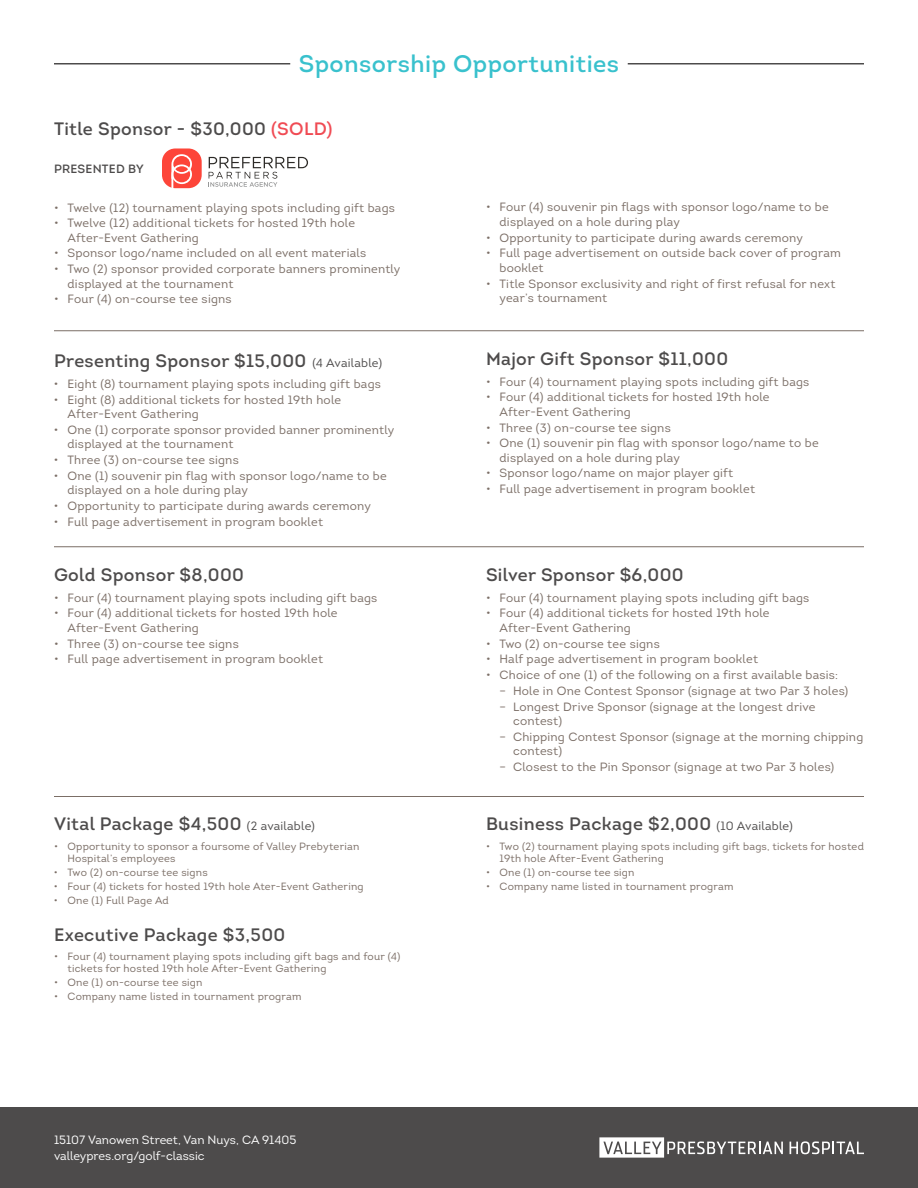
<style>
.page{position:relative;width:918px;height:1188px;background:#fff}
.page>*{position:absolute;margin:0;border:0;box-sizing:border-box;transform-origin:0 0}
.t1{font:600 24px "Intro";letter-spacing:.02em;color:#39c1cd}
.t2{font:600 18px "Intro";letter-spacing:.02em;color:#4d4b4b}
.t3{font:12px/14.4px "Intro";letter-spacing:.02em;color:#7b6e66}
.t4{font:12px/16.5px "Intro";color:#fff}
.t5{font:600 12px "Intro";letter-spacing:.02em;color:#4d4b4b}
.t6{font:10.5px/12.6px "Intro";letter-spacing:.02em;color:#7b6e66}
.s1{color:#f04b54}
.s2{font-weight:400;font-size:12px}
</style>
<div class="page">
<div style="left:162px;top:148px;width:40px;height:40px;background:#fd4539;border-radius:13px"></div>
<svg style="left:171px;top:154px;width:21px;height:35px"></svg>
<svg style="left:208px;top:157px;width:100px;height:30px"></svg>
<hr style="left:54px;top:63px;width:236px;height:1px;background:#4d4b4b">
<hr style="left:628px;top:63px;width:236px;height:1px;background:#4d4b4b">
<hr style="left:54px;top:330px;width:810px;height:1px;background:#7b6e66">
<hr style="left:54px;top:546px;width:810px;height:1px;background:#7b6e66">
<hr style="left:54px;top:796px;width:810px;height:1px;background:#7b6e66">
<div style="left:0;top:1107px;width:918px;height:81px;background:#4d4b4b"></div>
<svg style="left:599px;top:1137px;width:184px;height:21px"></svg>
<svg style="left:790px;top:1141px;width:74px;height:13px"></svg>
<h1 class="t1" style="left:299px;top:49px;width:322px">Sponsorship Opportunities</h1>
<h2 class="t2" style="left:54px;top:117px;width:280px">Title Sponsor - $30,000 <span class="s1">(SOLD)</span></h2>
<p class="t5" style="left:54px;top:162px;width:91px">PRESENTED BY</p>
<p class="t3" style="left:54px;top:200px;width:342px">• Twelve (12) tournament playing spots including gift bags</p>
<p class="t3" style="left:68px;top:216px;width:289px;text-indent:-14px">• Twelve (12) additional tickets for hosted 19th hole<br>After-Event Gathering</p>
<p class="t3" style="left:54px;top:246px;width:314px">• Sponsor logo/name included on all event materials</p>
<p class="t3" style="left:68px;top:262px;width:335px;text-indent:-14px">• Two (2) sponsor provided corporate banners prominently displayed at the tournament</p>
<p class="t3" style="left:54px;top:292px;width:179px">• Four (4) on-course tee signs</p>
<h2 class="t2" style="left:54px;top:349px;width:330px">Presenting Sponsor $15,000 <span class="s2">(4 Available)</span></h2>
<p class="t3" style="left:54px;top:376px;width:328px">• Eight (8) tournament playing spots including gift bags</p>
<p class="t3" style="left:67px;top:392px;width:275px;text-indent:-14px">• Eight (8) additional tickets for hosted 19th hole<br>After-Event Gathering</p>
<p class="t3" style="left:67px;top:422px;width:328px;text-indent:-14px">• One (1) corporate sponsor provided banner prominently displayed at the tournament</p>
<p class="t3" style="left:54px;top:452px;width:186px">• Three (3) on-course tee signs</p>
<p class="t3" style="left:67px;top:468px;width:321px;text-indent:-14px">• One (1) souvenir pin flag with sponsor logo/name to be displayed on a hole during play</p>
<p class="t3" style="left:54px;top:498px;width:318px">• Opportunity to participate during awards ceremony</p>
<p class="t3" style="left:54px;top:514px;width:271px">• Full page advertisement in program booklet</p>
<h2 class="t2" style="left:54px;top:563px;width:192px">Gold Sponsor $8,000</h2>
<p class="t3" style="left:54px;top:590px;width:325px">• Four (4) tournament playing spots including gift bags</p>
<p class="t3" style="left:68px;top:606px;width:272px;text-indent:-14px">• Four (4) additional tickets for hosted 19th hole<br>After-Event Gathering</p>
<p class="t3" style="left:54px;top:636px;width:186px">• Three (3) on-course tee signs</p>
<p class="t3" style="left:54px;top:652px;width:271px">• Full page advertisement in program booklet</p>
<h2 class="t2" style="left:54px;top:813px;width:262px">Vital Package $4,500 <span class="s2">(2 available)</span></h2>
<p class="t6" style="left:68px;top:840px;width:293px;text-indent:-14px">• Opportunity to sponsor a foursome of Valley Prebyterian<br>Hospital’s employees</p>
<p class="t6" style="left:54px;top:866px;width:155px">• Two (2) on-course tee signs</p>
<p class="t6" style="left:54px;top:880px;width:311px">• Four (4) tickets for hosted 19th hole Ater-Event Gathering</p>
<p class="t6" style="left:54px;top:894px;width:116px">• One (1) Full Page Ad</p>
<h2 class="t2" style="left:54px;top:923px;width:233px">Executive Package $3,500</h2>
<p class="t6" style="left:68px;top:950px;width:334px;text-indent:-14px">• Four (4) tournament playing spots including gift bags and four (4) tickets for hosted 19th hole After-Event Gathering</p>
<p class="t6" style="left:54px;top:976px;width:150px">• One (1) on-course tee sign</p>
<p class="t6" style="left:54px;top:990px;width:249px">• Company name listed in tournament program</p>
<p class="t4" style="left:54px;top:1131px;width:244px">15107 Vanowen Street, Van Nuys, CA 91405 valleypres.org/golf-classic</p>
<p class="t3" style="left:500px;top:200px;width:331px;text-indent:-14px">• Four (4) souvenir pin flags with sponsor logo/name to be displayed on a hole during play</p>
<p class="t3" style="left:486px;top:230px;width:318px">• Opportunity to participate during awards ceremony</p>
<p class="t3" style="left:500px;top:246px;width:343px;text-indent:-14px">• Full page advertisement on outside back cover of program booklet</p>
<p class="t3" style="left:500px;top:276px;width:337px;text-indent:-14px">• Title Sponsor exclusivity and right of first refusal for next year’s tournament</p>
<h2 class="t2" style="left:486px;top:347px;width:244px">Major Gift Sponsor $11,000</h2>
<p class="t3" style="left:486px;top:374px;width:325px">• Four (4) tournament playing spots including gift bags</p>
<p class="t3" style="left:500px;top:390px;width:272px;text-indent:-14px">• Four (4) additional tickets for hosted 19th hole<br>After-Event Gathering</p>
<p class="t3" style="left:486px;top:420px;width:186px">• Three (3) on-course tee signs</p>
<p class="t3" style="left:500px;top:436px;width:321px;text-indent:-14px">• One (1) souvenir pin flag with sponsor logo/name to be displayed on a hole during play</p>
<p class="t3" style="left:486px;top:466px;width:249px">• Sponsor logo/name on major player gift</p>
<p class="t3" style="left:486px;top:482px;width:271px">• Full page advertisement in program booklet</p>
<h2 class="t2" style="left:486px;top:563px;width:199px">Silver Sponsor $6,000</h2>
<p class="t3" style="left:486px;top:590px;width:325px">• Four (4) tournament playing spots including gift bags</p>
<p class="t3" style="left:500px;top:606px;width:272px;text-indent:-14px">• Four (4) additional tickets for hosted 19th hole<br>After-Event Gathering</p>
<p class="t3" style="left:486px;top:636px;width:175px">• Two (2) on-course tee signs</p>
<p class="t3" style="left:486px;top:652px;width:274px">• Half page advertisement in program booklet</p>
<p class="t3" style="left:486px;top:668px;width:354px">• Choice of one (1) of the following on a first available basis:</p>
<p class="t3" style="left:500px;top:683px;width:350px">– Hole in One Contest Sponsor (signage at two Par 3 holes)</p>
<p class="t3" style="left:513px;top:699px;width:304px;text-indent:-14px">– Longest Drive Sponsor (signage at the longest drive contest)</p>
<p class="t3" style="left:513px;top:729px;width:352px;text-indent:-14px">– Chipping Contest Sponsor (signage at the morning chipping contest)</p>
<p class="t3" style="left:500px;top:759px;width:336px">– Closest to the Pin Sponsor (signage at two Par 3 holes)</p>
<h2 class="t2" style="left:486px;top:813px;width:308px">Business Package $2,000 <span class="s2">(10 Available)</span></h2>
<p class="t6" style="left:500px;top:840px;width:366px;text-indent:-14px">• Two (2) tournament playing spots including gift bags, tickets for hosted<br>19th hole After-Event Gathering</p>
<p class="t6" style="left:486px;top:866px;width:150px">• One (1) on-course tee sign</p>
<p class="t6" style="left:486px;top:880px;width:249px">• Company name listed in tournament program</p>
</div>
